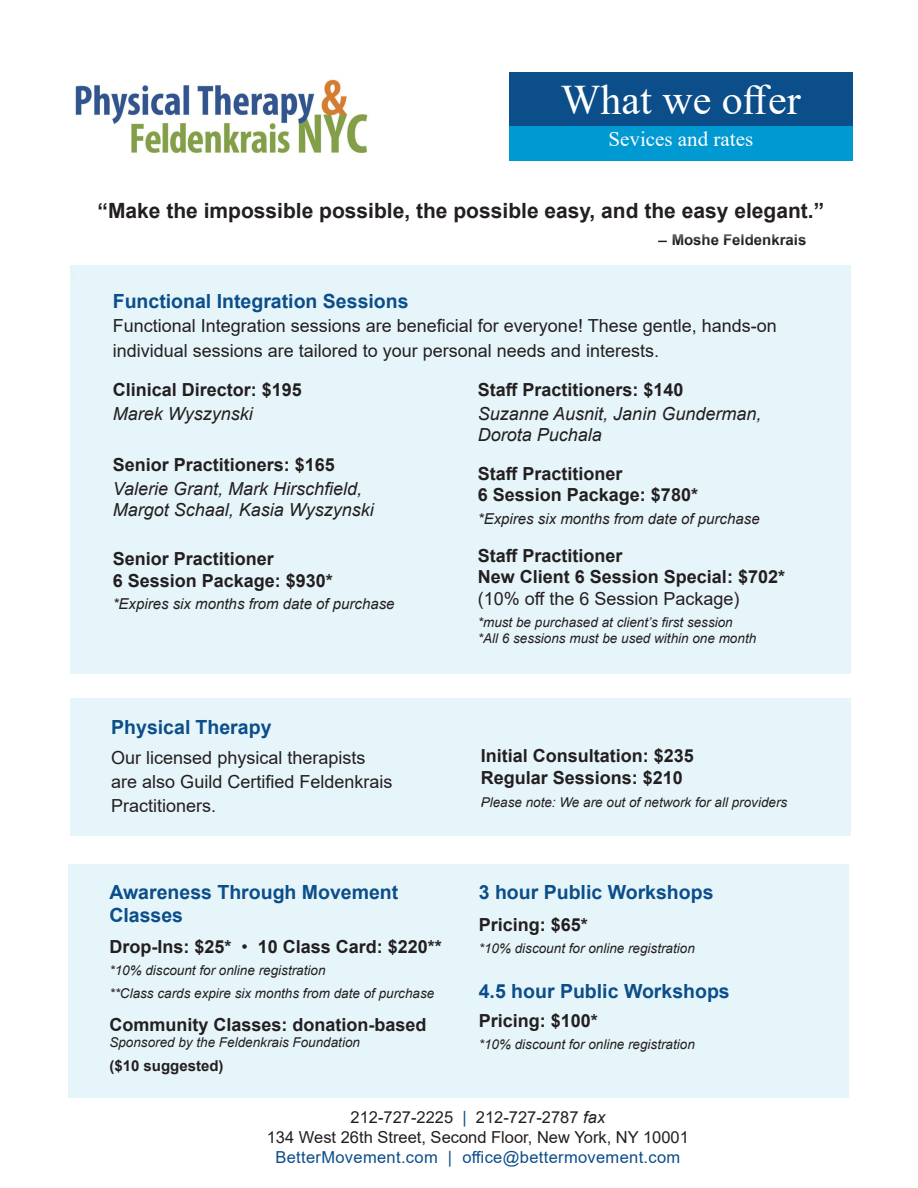
<style>
.page{position:relative;width:918px;height:1188px;background:#fff}
.page>*{position:absolute;margin:0;border:0;box-sizing:border-box;transform-origin:0 0}
.t1{font:42px "Times New Roman";color:#fff}
.t2{font:700 21px "Arial";color:#231f20}
.t3{font:21px "Times New Roman";color:#fff}
.t4{font:700 19.5px/23.4px "Arial";color:#0c4e89}
.t5{font:700 18px "Arial";color:#231f20}
.t6{font:18px/24px "Arial";color:#231f20}
.t7{font:italic 18px "Arial";color:#231f20}
.t8{font:16.5px "Arial";color:#231f20}
.t9{font:16.5px "Arial";letter-spacing:.02em;color:#0c4e89}
.t10{font:italic 15px "Arial";color:#231f20}
.t11{font:700 15px "Arial";color:#231f20}
.t12{font:italic 13.5px/22.5px "Arial";color:#231f20}
.s1{font-weight:400}
.s2{color:#0c4e89}
.s3{font-style:italic}
</style>
<div class="page">
<div style="left:509px;top:72px;width:344px;height:54px;background:#0c4e89"></div>
<div style="left:509px;top:126px;width:344px;height:35px;background:#0099d1"></div>
<div style="left:70px;top:265px;width:781px;height:409px;background:#e6f5fa"></div>
<div style="left:69px;top:864px;width:780px;height:234px;background:#e6f5fa"></div>
<div style="left:70px;top:699px;width:781px;height:137px;background:#e6f5fa"></div>
<img style="left:75px;top:78px;width:293px;height:76px">
<p class="t1" style="left:561px;top:71px;width:241px">What we offer</p>
<p class="t3" style="left:609px;top:125px;width:146px">Sevices and rates</p>
<p class="t2" style="left:98px;top:195px;width:728px">“Make the impossible possible, the possible easy, and the easy elegant.”</p>
<p class="t11" style="left:672px;top:229px;width:136px">Moshe Feldenkrais</p>
<p class="t4" style="left:113px;top:289px;width:297px">Functional Integration Sessions</p>
<p class="t6" style="left:113px;top:313px;width:666px;line-height:25.5px">Functional Integration sessions are beneficial for everyone! These gentle, hands-on individual sessions are tailored to your personal needs and interests.</p>
<p class="t5" style="left:113px;top:377px;width:191px">Clinical Director: $195</p>
<p class="t7" style="left:113px;top:402px;width:142px">Marek Wyszynski</p>
<p class="t5" style="left:113px;top:452px;width:224px">Senior Practitioners: $165</p>
<p class="t7" style="left:113px;top:477px;width:251px">Valerie Grant, Mark Hirschfield,</p>
<p class="t7" style="left:113px;top:498px;width:263px">Margot Schaal, Kasia Wyszynski</p>
<p class="t5" style="left:113px;top:546px;width:163px">Senior Practitioner</p>
<p class="t5" style="left:113px;top:568px;width:222px">6 Session Package: $930*</p>
<p class="t10" style="left:113px;top:594px;width:283px">*Expires six months from date of purchase</p>
<p class="t5" style="left:478px;top:377px;width:207px">Staff Practitioners: $140</p>
<p class="t7" style="left:478px;top:402px;width:285px">Suzanne Ausnit, Janin Gunderman,</p>
<p class="t7" style="left:478px;top:423px;width:126px">Dorota Puchala</p>
<p class="t5" style="left:478px;top:461px;width:146px">Staff Practitioner</p>
<p class="t5" style="left:478px;top:482px;width:222px">6 Session Package: $780*</p>
<p class="t10" style="left:478px;top:509px;width:283px">*Expires six months from date of purchase</p>
<p class="t5" style="left:478px;top:543px;width:146px">Staff Practitioner</p>
<p class="t5" style="left:478px;top:564px;width:309px">New Client 6 Session Special: $702*</p>
<p class="t6" style="left:478px;top:587px;width:263px">(10% off the 6 Session Package)</p>
<p class="t12" style="left:478px;top:611px;width:256px">*must be purchased at client’s first session</p>
<p class="t12" style="left:478px;top:627px;width:280px">*All 6 sessions must be used within one month</p>
<p class="t4" style="left:111px;top:715px;width:162px">Physical Therapy</p>
<p class="t6" style="left:111px;top:746px;width:283px">Our licensed physical therapists are also Guild Certified Feldenkrais<br>Practitioners.</p>
<p class="t5" style="left:481px;top:743px;width:215px">Initial Consultation: $235</p>
<p class="t5" style="left:481px;top:765px;width:204px">Regular Sessions: $210</p>
<p class="t12" style="left:481px;top:789px;width:5px">.</p>
<p class="t12" style="left:481px;top:792px;width:308px">Please note: We are out of network for all providers</p>
<p class="t4" style="left:109px;top:880px;width:290px">Awareness Through Movement<br>Classes</p>
<p class="t4" style="left:479px;top:880px;width:236px">3 hour Public Workshops</p>
<p class="t5" style="left:479px;top:912px;width:111px">Pricing: $65*</p>
<p class="t12" style="left:479px;top:937px;width:218px">*10% discount for online registration</p>
<p class="t5" style="left:109px;top:934px;width:334px">Drop-Ins: $25* <span class="s1">•</span> 10 Class Card: $220**</p>
<p class="t12" style="left:109px;top:960px;width:326px">*10% discount for online registration<br>**Class cards expire six months from date of purchase</p>
<p class="t4" style="left:479px;top:980px;width:253px">4.5 hour Public Workshops</p>
<p class="t5" style="left:109px;top:1012px;width:319px">Community Classes: donation-based</p>
<p class="t12" style="left:109px;top:1032px;width:252px">Sponsored by the Feldenkrais Foundation</p>
<p class="t11" style="left:109px;top:1056px;width:116px">($10 suggested)</p>
<p class="t5" style="left:479px;top:1008px;width:121px">Pricing: $100*</p>
<p class="t12" style="left:479px;top:1033px;width:218px">*10% discount for online registration</p>
<p class="t8" style="left:351px;top:1106px;width:256px">212-727-2225 <span class="s2">|</span> 212-727-2787 <span class="s3">fax</span></p>
<p class="t8" style="left:267px;top:1126px;width:424px">134 West 26th Street, Second Floor, New York, NY 10001</p>
<p class="t9" style="left:275px;top:1146px;width:407px">BetterMovement.com | office@bettermovement.com</p>
</div>
